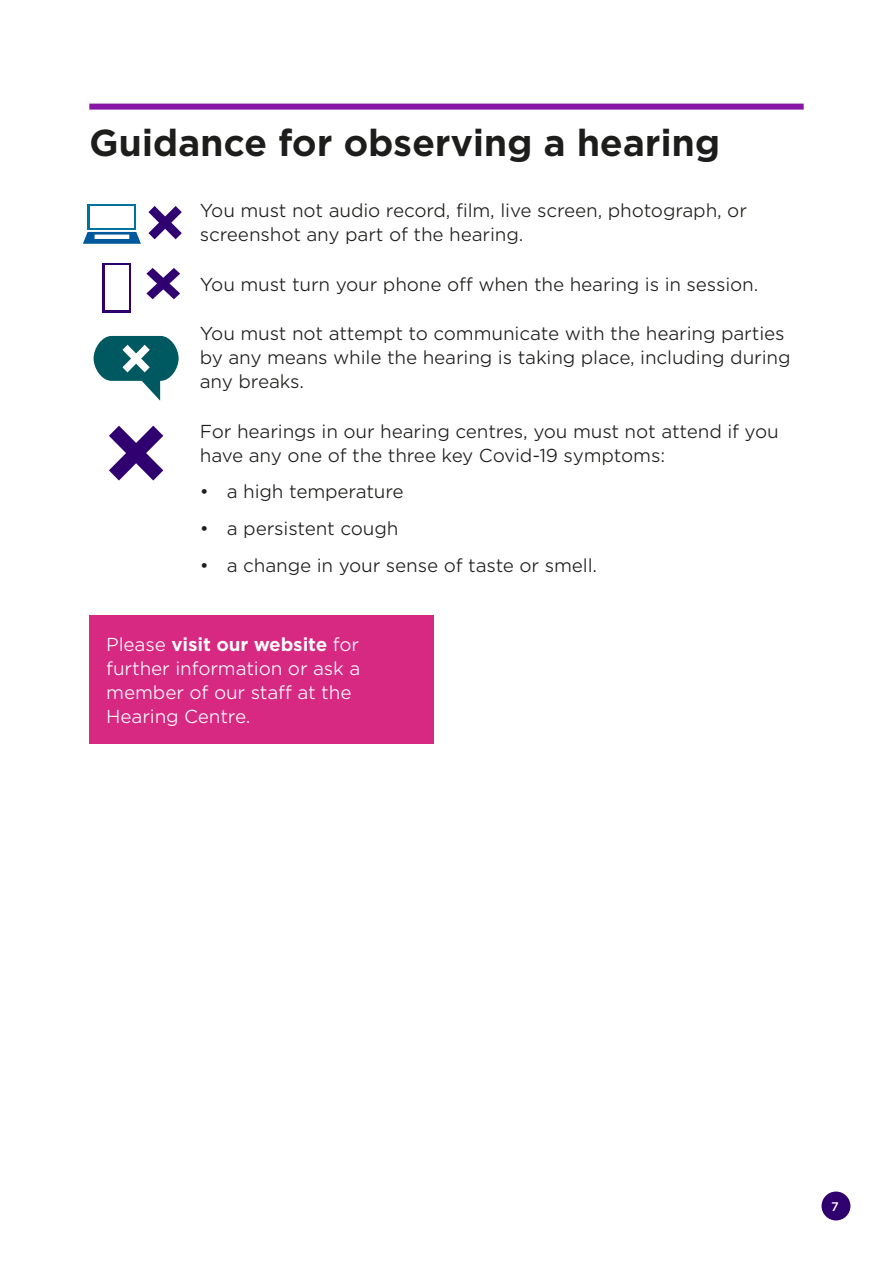
<style>
.page{position:relative;width:893px;height:1263px;background:#fff}
.page>*{position:absolute;margin:0;border:0;box-sizing:border-box;transform-origin:0 0}
.Heading{font:700 36px "Gotham S Sm";letter-spacing:-.01em;color:#1d1d1b}
.Body_copy{font:300 18px/24px "Gotham S Sm";letter-spacing:-.01em;color:#1d1d1b}
.Body_copy-2{font:300 18px/24px "Gotham S Sm";letter-spacing:-.01em;color:#fff}
.t1{font:500 12px "Gotham S Sm";color:#fff}
.s1{font-weight:700}
</style>
<div class="page">
<div style="left:821px;top:1191px;width:29px;height:29px;background:#31006f;border-radius:50%"></div>
<div style="left:89px;top:615px;width:345px;height:129px;background:#d72882"></div>
<div style="left:89px;top:104px;width:715px;height:6px;background:#8917a6"></div>
<svg style="left:94px;top:336px;width:85px;height:65px"></svg>
<div style="left:88px;top:204px;width:48px;height:26px;background:#00739c"></div>
<svg style="left:83px;top:232px;width:58px;height:12px"></svg>
<div style="left:90px;top:206px;width:44px;height:22px;background:#fff"></div>
<hr style="left:95px;top:235px;width:34px;height:4px;background:#fff">
<svg style="left:148px;top:206px;width:34px;height:33px"></svg>
<svg style="left:109px;top:426px;width:54px;height:54px"></svg>
<div style="left:102px;top:263px;width:29px;height:50px;background:#300070"></div>
<div style="left:105px;top:265px;width:24px;height:45px;background:#fff"></div>
<svg style="left:146px;top:268px;width:34px;height:31px"></svg>
<h1 class="Heading" style="left:89px;top:118px;width:632px">Guidance for observing a hearing</h1>
<p class="Body_copy" style="left:200px;top:198px;width:549px">You must not audio record, film, live screen, photograph, or screenshot any part of the hearing.</p>
<p class="Body_copy" style="left:200px;top:272px;width:560px">You must turn your phone off when the hearing is in session.</p>
<p class="Body_copy" style="left:200px;top:321px;width:592px">You must not attempt to communicate with the hearing parties by any means while the hearing is taking place, including during any breaks.</p>
<p class="Body_copy" style="left:200px;top:419px;width:580px">For hearings in our hearing centres, you must not attend if you have any one of the three key Covid-19 symptoms:</p>
<p class="Body_copy" style="left:200px;top:479px;width:205px">• a high temperature</p>
<p class="Body_copy" style="left:200px;top:516px;width:200px">• a persistent cough</p>
<p class="Body_copy" style="left:200px;top:553px;width:399px">• a change in your sense of taste or smell.</p>
<p class="Body_copy-2" style="left:106px;top:632px;width:256px">Please <span class="s1">visit our website</span> for further information or ask a member of our staff at the<br>Hearing Centre.</p>
<p class="t1" style="left:831px;top:1198px;width:9px">7</p>
</div>
